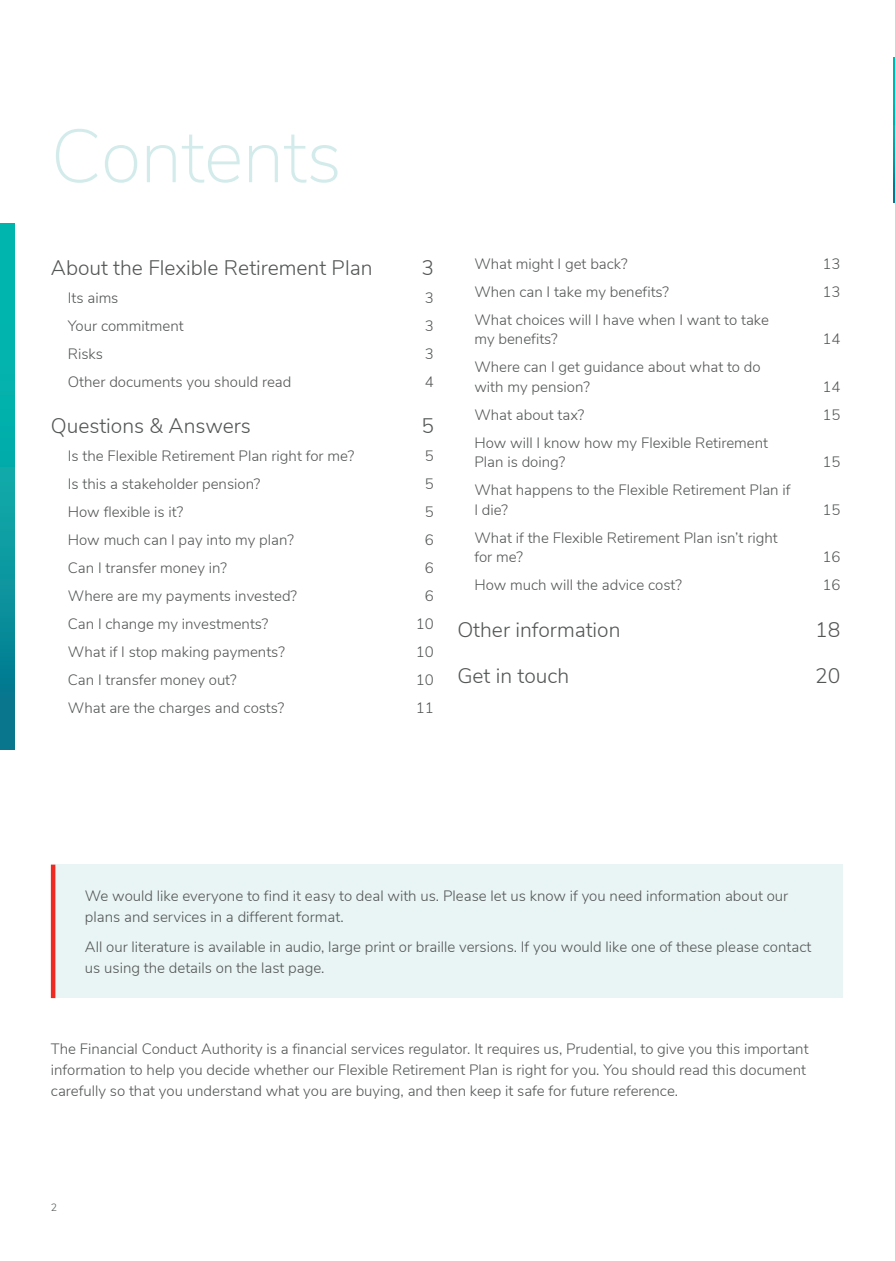
<style>
.page{position:relative;width:895px;height:1261px;background:#fff}
.page>*{position:absolute;margin:0;border:0;box-sizing:border-box;transform-origin:0 0}
.Contents_heading{font:200 75px "Nunito Sans";letter-spacing:-.01em;color:#d3eceb}
.t1{font:300 21px "Nunito Sans";color:#545555}
.Body{font:300 15px/19.5px "Nunito Sans";color:#545555}
.t2{font:300 10.5px "Nunito Sans";color:#545555}
</style>
<div class="page">
<svg style="left:0;top:223px;width:15px;height:526px;background:#069fa3"></svg>
<div style="left:51px;top:865px;width:791px;height:133px;background:#e8f5f4"></div>
<hr style="left:51px;top:865px;width:4px;height:133px;background:#ee2a23">
<svg style="left:893px;top:58px;width:1px;height:144px"></svg>
<p class="Contents_heading" style="left:51px;top:102px;width:292px">Contents</p>
<p class="t1" style="left:51px;top:252px;width:323px">About the Flexible Retirement Plan</p>
<p class="t1" style="left:421px;top:252px;width:14px">3</p>
<p class="Body" style="left:68px;top:287px;width:52px">Its aims</p>
<p class="Body" style="left:424px;top:287px;width:10px">3</p>
<p class="Body" style="left:68px;top:315px;width:117px">Your commitment</p>
<p class="Body" style="left:424px;top:315px;width:10px">3</p>
<p class="Body" style="left:68px;top:343px;width:37px">Risks</p>
<p class="Body" style="left:424px;top:343px;width:10px">3</p>
<p class="Body" style="left:68px;top:371px;width:225px">Other documents you should read</p>
<p class="Body" style="left:424px;top:371px;width:10px">4</p>
<p class="t1" style="left:51px;top:411px;width:201px">Questions &amp; Answers</p>
<p class="t1" style="left:421px;top:411px;width:14px">5</p>
<p class="Body" style="left:68px;top:445px;width:288px">Is the Flexible Retirement Plan right for me?</p>
<p class="Body" style="left:424px;top:445px;width:10px">5</p>
<p class="Body" style="left:68px;top:473px;width:194px">Is this a stakeholder pension?</p>
<p class="Body" style="left:424px;top:473px;width:10px">5</p>
<p class="Body" style="left:68px;top:501px;width:117px">How flexible is it?</p>
<p class="Body" style="left:424px;top:501px;width:10px">5</p>
<p class="Body" style="left:68px;top:529px;width:227px">How much can I pay into my plan?</p>
<p class="Body" style="left:425px;top:529px;width:10px">6</p>
<p class="Body" style="left:68px;top:557px;width:160px">Can I transfer money in?</p>
<p class="Body" style="left:425px;top:557px;width:10px">6</p>
<p class="Body" style="left:68px;top:585px;width:231px">Where are my payments invested?</p>
<p class="Body" style="left:425px;top:585px;width:10px">6</p>
<p class="Body" style="left:68px;top:613px;width:202px">Can I change my investments?</p>
<p class="Body" style="left:415px;top:613px;width:19px">10</p>
<p class="Body" style="left:68px;top:641px;width:218px">What if I stop making payments?</p>
<p class="Body" style="left:415px;top:641px;width:19px">10</p>
<p class="Body" style="left:68px;top:669px;width:170px">Can I transfer money out?</p>
<p class="Body" style="left:415px;top:669px;width:19px">10</p>
<p class="Body" style="left:68px;top:697px;width:218px">What are the charges and costs?</p>
<p class="Body" style="left:415px;top:697px;width:19px">11</p>
<p class="Body" style="left:474px;top:253px;width:155px">What might I get back?</p>
<p class="Body" style="left:822px;top:253px;width:19px">13</p>
<p class="Body" style="left:474px;top:281px;width:196px">When can I take my benefits?</p>
<p class="Body" style="left:822px;top:281px;width:19px">13</p>
<p class="Body" style="left:474px;top:309px;width:296px">What choices will I have when I want to take my benefits?</p>
<p class="Body" style="left:822px;top:328px;width:19px">14</p>
<p class="Body" style="left:474px;top:356px;width:287px">Where can I get guidance about what to do with my pension?</p>
<p class="Body" style="left:822px;top:376px;width:19px">14</p>
<p class="Body" style="left:474px;top:404px;width:111px">What about tax?</p>
<p class="Body" style="left:822px;top:404px;width:19px">15</p>
<p class="Body" style="left:474px;top:432px;width:295px">How will I know how my Flexible Retirement<br>Plan is doing?</p>
<p class="Body" style="left:822px;top:451px;width:19px">15</p>
<p class="Body" style="left:474px;top:479px;width:317px">What happens to the Flexible Retirement Plan if<br>I die?</p>
<p class="Body" style="left:474px;top:527px;width:305px">What if the Flexible Retirement Plan isn’t right for me?</p>
<p class="Body" style="left:822px;top:499px;width:19px">15</p>
<p class="Body" style="left:822px;top:546px;width:19px">16</p>
<p class="Body" style="left:474px;top:574px;width:209px">How much will the advice cost?</p>
<p class="Body" style="left:822px;top:574px;width:19px">16</p>
<p class="t1" style="left:457px;top:614px;width:165px">Other information</p>
<p class="t1" style="left:814px;top:614px;width:27px">18</p>
<p class="t1" style="left:457px;top:660px;width:113px">Get in touch</p>
<p class="t1" style="left:814px;top:660px;width:27px">20</p>
<p class="Body" style="left:85px;top:884px;width:704px;line-height:21px">We would like everyone to find it easy to deal with us. Please let us know if you need information about our plans and services in a different format.</p>
<p class="Body" style="left:85px;top:935px;width:727px;line-height:21px">All our literature is available in audio, large print or braille versions. If you would like one of these please contact us using the details on the last page.</p>
<p class="Body" style="left:51px;top:1037px;width:758px;line-height:21px">The Financial Conduct Authority is a financial services regulator. It requires us, Prudential, to give you this important information to help you decide whether our Flexible Retirement Plan is right for you. You should read this document carefully so that you understand what you are buying, and then keep it safe for future reference.</p>
<p class="t2" style="left:51px;top:1200px;width:8px">2</p>
</div>
